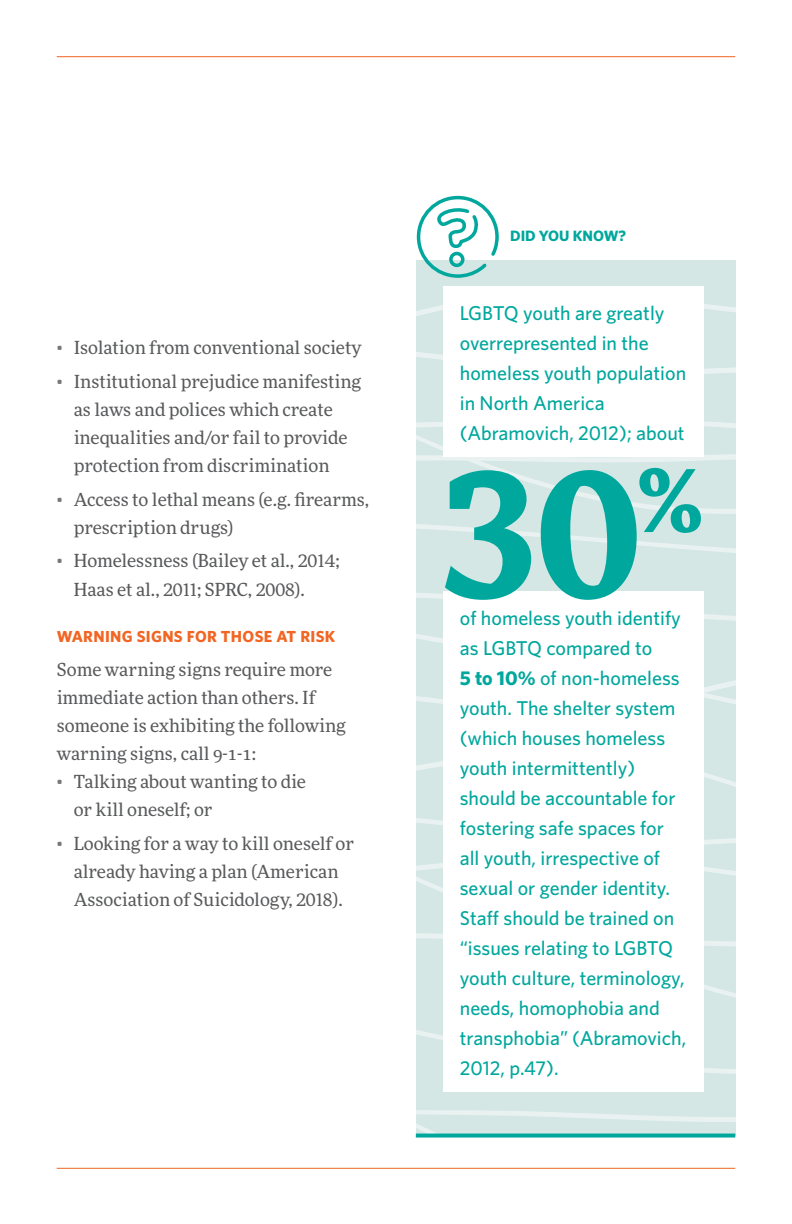
<style>
.page{position:relative;width:792px;height:1224px;background:#fff}
.page>*{position:absolute;margin:0;border:0;box-sizing:border-box;transform-origin:0 0}
.t1{font:700 180px "More Pro";color:#00a79d}
.t2{font:500 20px/30px "Whitney HTF";color:#00a79d}
.t3{font:18px/28px "More Pro";color:#58595b}
.t4{font:700 16px "Whitney HTF";letter-spacing:.02em;color:#f26522}
.t5{font:700 15px "Whitney HTF";color:#00a79d}
.s1{font-family:"Whitney HTF";font-weight:700;font-size:12px;color:#77787b}
.s2{font-weight:700}
</style>
<div class="page">
<hr style="left:57px;top:56px;width:678px;height:1px;background:#f26522">
<hr style="left:57px;top:1168px;width:678px;height:1px;background:#f26522">
<svg style="left:416px;top:260px;width:319px;height:874px;background:#d5e8e6"></svg>
<div style="left:443px;top:591px;width:260px;height:501px;background:#fff"></div>
<div style="left:443px;top:287px;width:260px;height:170px;background:#fff"></div>
<svg style="left:416px;top:1134px;width:319px;height:4px"></svg>
<svg style="left:416px;top:195px;width:85px;height:85px"></svg>
<p class="t3" style="left:57px;top:335px;width:306px"><span class="s1">•</span> Isolation from conventional society</p>
<p class="t3" style="left:74px;top:369px;width:289px;text-indent:-17px"><span class="s1">•</span> Institutional prejudice manifesting as laws and polices which create inequalities and/or fail to provide protection from discrimination</p>
<p class="t3" style="left:74px;top:486px;width:297px;text-indent:-17px"><span class="s1">•</span> Access to lethal means (e.g. firearms, prescription drugs)</p>
<p class="t3" style="left:74px;top:548px;width:268px;text-indent:-17px"><span class="s1">•</span> Homelessness (Bailey et al., 2014;<br>Haas et al., 2011; SPRC, 2008).</p>
<p class="t4" style="left:57px;top:631px;width:280px">WARNING SIGNS FOR THOSE AT RISK</p>
<p class="t3" style="left:57px;top:656px;width:291px">Some warning signs require more immediate action than others. If someone is exhibiting the following warning signs, call 9-1-1:</p>
<p class="t3" style="left:74px;top:768px;width:234px;text-indent:-17px"><span class="s1">•</span> Talking about wanting to die or kill oneself; or</p>
<p class="t3" style="left:57px;top:830px;width:299px;text-align:center"><span class="s1">•</span> Looking for a way to kill oneself or already having a plan (American<br>Association of Suicidology, 2018).</p>
<p class="t5" style="left:510px;top:230px;width:118px">DID YOU KNOW?</p>
<p class="t2" style="left:460px;top:300px;width:228px">LGBTQ youth are greatly overrepresented in the homeless youth population in North America (Abramovich, 2012); about</p>
<h1 class="t1" style="left:439px;top:431px;width:265px">30<sup>%</sup></h1>
<p class="t2" style="left:460px;top:604px;width:228px">of homeless youth identify as LGBTQ compared to<br><span class="s2">5 to 10%</span> of non-homeless youth. The shelter system (which houses homeless youth intermittently) should be accountable for fostering safe spaces for all youth, irrespective of sexual or gender identity.<br>Staff should be trained on “issues relating to LGBTQ youth culture, terminology, needs, homophobia and transphobia” (Abramovich,<br>2012, p.47).</p>
</div>
